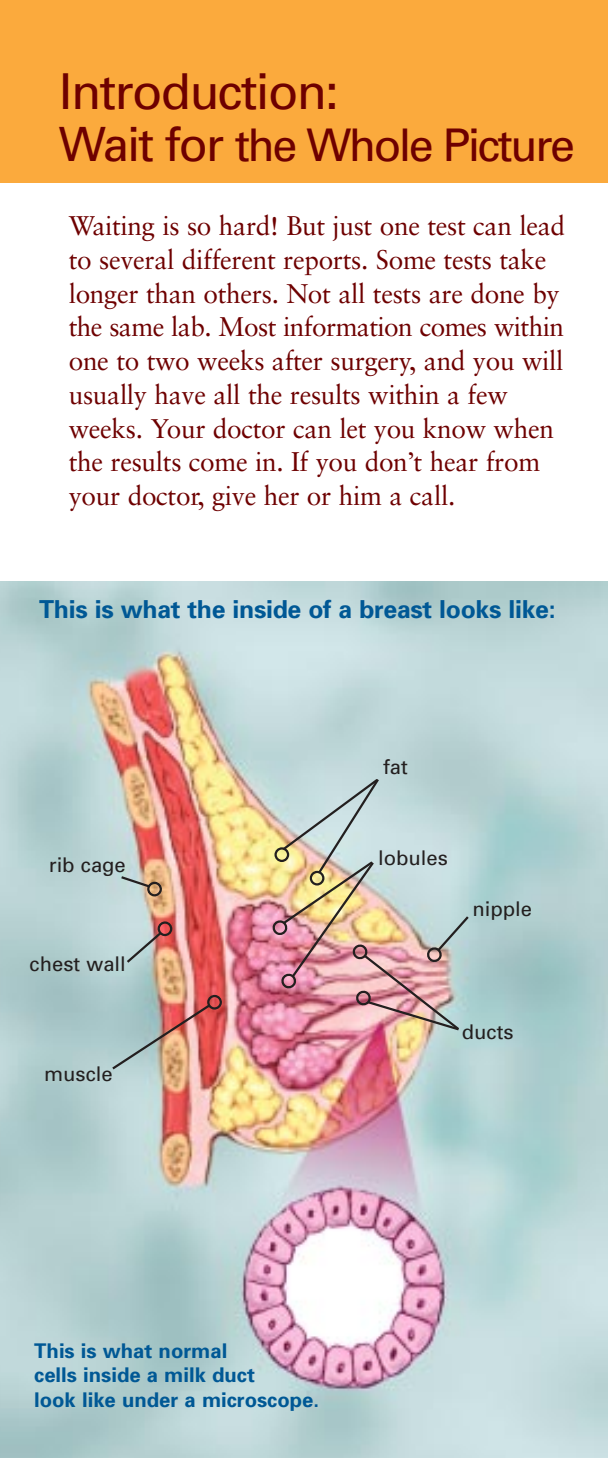
<style>
.page{position:relative;width:608px;height:1458px;background:#fff}
.page>*{position:absolute;margin:0;border:0;box-sizing:border-box;transform-origin:0 0}
.t1{font:49.5px "Univers";letter-spacing:-.035em;color:#6e0000}
.t2{font:45px "Univers";letter-spacing:-.055em;color:#6e0000}
.t3{font:27px/33.8px "Sabon";letter-spacing:-.01em;color:#6e0000}
.t4{font:700 24.75px "Univers";letter-spacing:-.01em;color:#005895}
.t5{font:700 20.25px/24.3px "Univers";color:#005895}
.t6{font:20.25px "Univers";color:#231f1f}
.s1{font-size:47.25px}
</style>
<div class="page">
<div style="left:0;top:0;width:608px;height:182px;background:#fbaa3d"></div>
<img style="left:0;top:581px;width:608px;height:877px">
<img style="left:110px;top:995px;width:112px;height:77px">
<svg style="left:124px;top:921px;width:49px;height:44px;background:#bfa9a3"></svg>
<svg style="left:119px;top:874px;width:43px;height:23px"></svg>
<img style="left:271px;top:777px;width:200px;height:255px">
<h1 class="t1" style="left:59px;top:73px;width:281px">Introduction:</h1>
<h2 class="t2" style="left:59px;top:128px;width:517px"><span class="s1">Wait for</span> the Whole Picture</h2>
<p class="t3" style="left:69px;top:211px;width:497px">Waiting is so hard! But just one test can lead to several different reports. Some tests take longer than others. Not all tests are done by the same lab. Most information comes within one to two weeks after surgery, and you will usually have all the results within a few weeks. Your doctor can let you know when the results come in. If you don’t hear from your doctor, give her or him a call.</p>
<p class="t4" style="left:39px;top:601px;width:518px">This is what the inside of a breast looks like:</p>
<p class="t6" style="left:49px;top:858px;width:79px">rib cage</p>
<p class="t6" style="left:30px;top:956px;width:98px">chest wall</p>
<p class="t6" style="left:44px;top:1067px;width:70px">muscle</p>
<p class="t6" style="left:383px;top:760px;width:26px">fat</p>
<p class="t6" style="left:378px;top:851px;width:71px">lobules</p>
<p class="t6" style="left:472px;top:901px;width:61px">nipple</p>
<p class="t6" style="left:461px;top:1024px;width:53px">ducts</p>
<p class="t5" style="left:34px;top:1340px;width:286px">This is what normal<br>cells inside a milk duct<br>look like under a microscope.</p>
</div>
